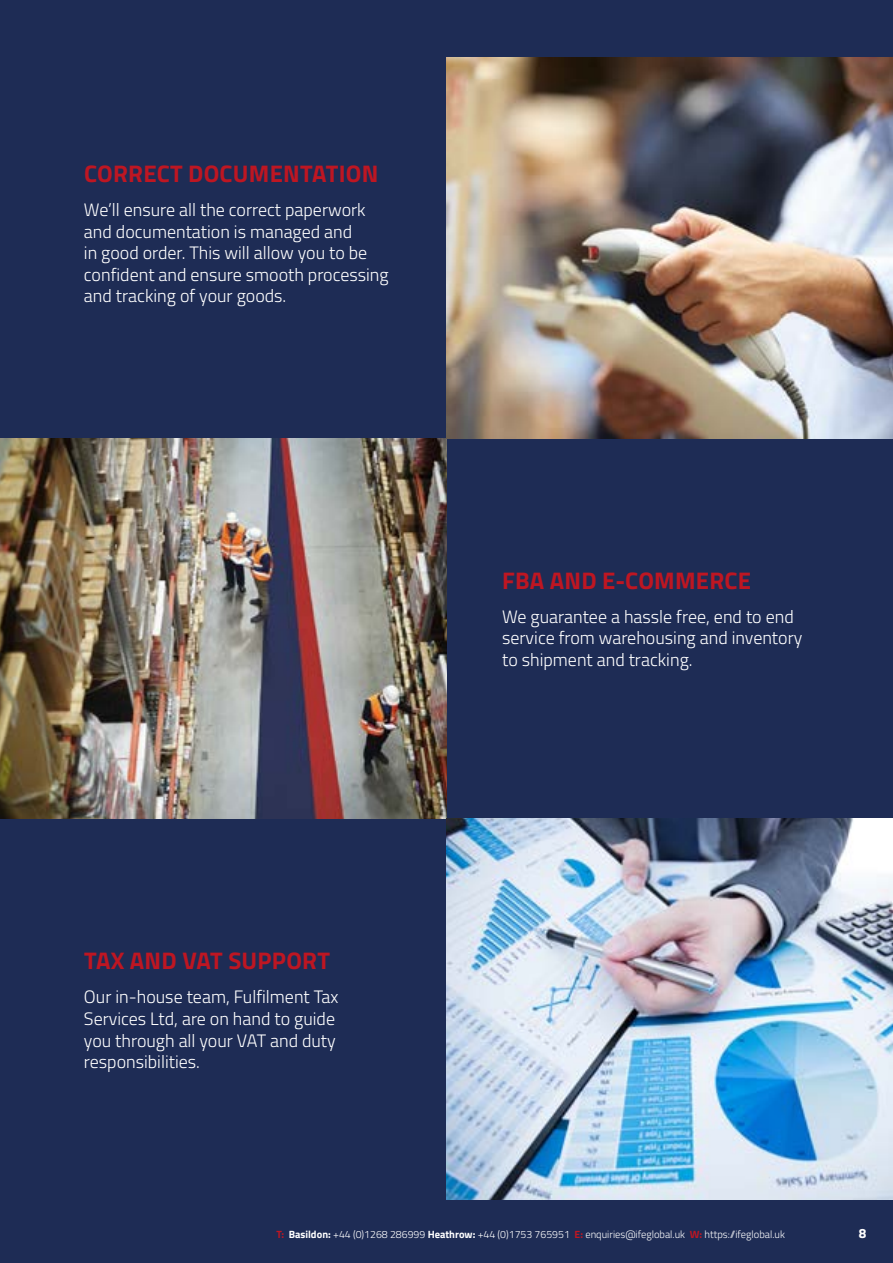
<style>
.page{position:relative;width:893px;height:1263px;background:#1e2c55}
.page>*{position:absolute;margin:0;border:0;box-sizing:border-box;transform-origin:0 0}
.t1{font:700 24px "Titillium Web";letter-spacing:.01em;color:#be1622}
.t2{font:300 18px/21.6px "Titillium Web";color:#fff}
.t3{font:700 13.5px "Titillium Web";color:#fff}
.t4{font:300 10.5px "Titillium Web";color:#fff}
.s1{font-weight:700;color:#be1622}
.s2{font-weight:700}
</style>
<div class="page">
<img style="left:0;top:438px;width:446px;height:381px">
<img style="left:446px;top:819px;width:447px;height:380px">
<img style="left:446px;top:57px;width:447px;height:381px">
<h1 class="t1" style="left:84px;top:155px;width:296px">CORRECT DOCUMENTATION</h1>
<p class="t2" style="left:84px;top:198px;width:306px">We’ll ensure all the correct paperwork and documentation is managed and<br>in good order. This will allow you to be confident and ensure smooth processing and tracking of your goods.</p>
<h1 class="t1" style="left:84px;top:942px;width:247px">TAX AND VAT SUPPORT</h1>
<p class="t2" style="left:84px;top:985px;width:256px">Our in-house team, Fulfilment Tax<br>Services Ltd, are on hand to guide you through all your VAT and duty responsibilities.</p>
<h1 class="t1" style="left:502px;top:562px;width:250px">FBA AND E-COMMERCE</h1>
<p class="t2" style="left:502px;top:605px;width:302px">We guarantee a hassle free, end to end service from warehousing and inventory to shipment and tracking.</p>
<p class="t4" style="left:276px;top:1227px;width:510px"><span class="s1">T:</span> <span class="s2">Basildon:</span> +44 (0)1268 286999 <span class="s2">Heathrow:</span> +44 (0)1753 765951 <span class="s1">E:</span> enquiries@ifeglobal.uk <span class="s1">W:</span> https://ifeglobal.uk</p>
<p class="t3" style="left:859px;top:1223px;width:9px">8</p>
</div>
